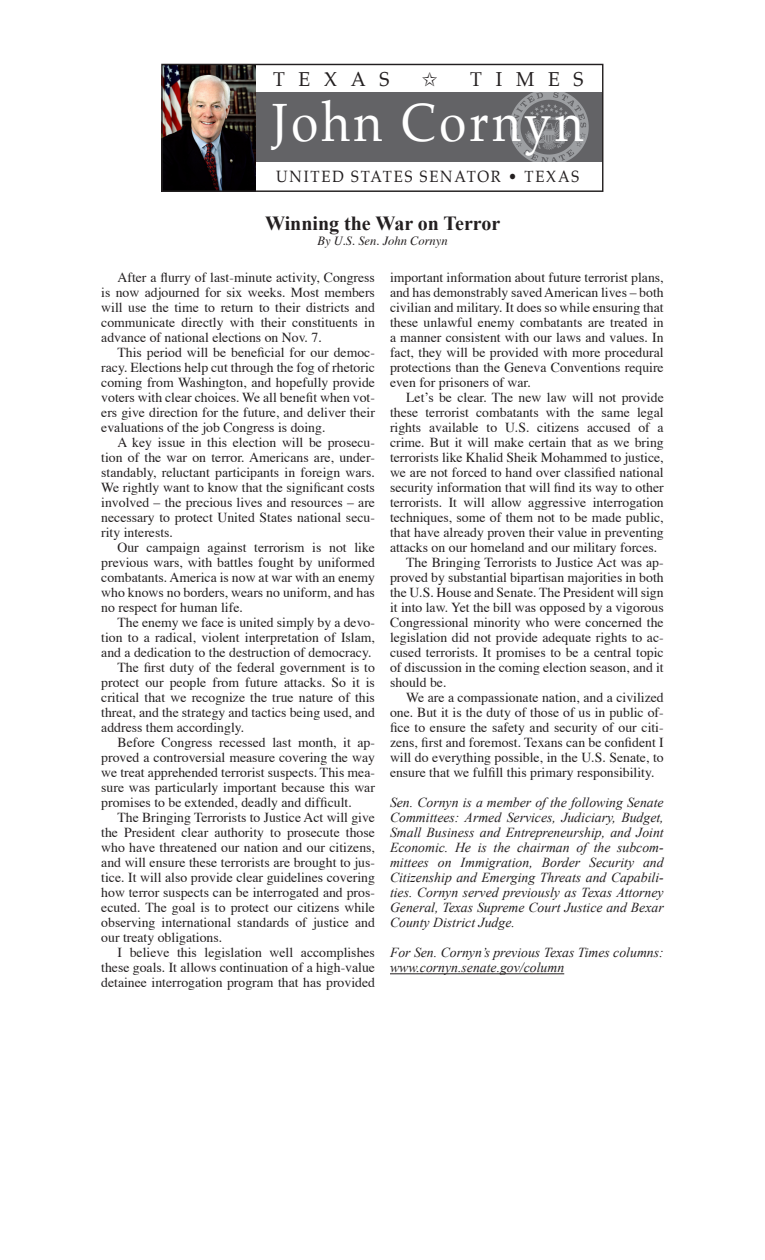
<style>
.page{position:relative;width:765px;height:1260px;background:#fff}
.page>*{position:absolute;margin:0;border:0;box-sizing:border-box;transform-origin:0 0}
.t1{font:52.75px "Palatino";letter-spacing:.07em;color:#fff;scale:.93 1}
.t2{font:700 20px "Times New Roman";color:#231f20}
.t3{font:19.75px "Palatino";letter-spacing:.71em;color:#231f20}
.t4{font:16px "Palatino";letter-spacing:.12em;color:#231f20;scale:.93 1}
.t5{font:13.75px/15px "Times";color:#231f20;text-align:justify}
.t6{font:italic 13.75px/15px "Times New Roman";color:#231f20;text-align:justify}
.t7{font:italic 12.5px "Times";color:#231f20}
</style>
<div class="page">
<div style="left:254px;top:93px;width:348px;height:69px;background:#636366"></div>
<img style="left:163px;top:66px;width:92px;height:124px">
<div style="left:161px;top:64px;width:442px;height:128px;border:1px solid #231f20"></div>
<img style="left:510px;top:93px;width:78px;height:69px">
<hr style="left:390px;top:973px;width:174px;height:1px;background:#231f20">
<p class="t3" style="left:273px;top:67px;width:118px">TEXAS</p>
<p class="t3" style="left:470px;top:67px;width:115px">TIMES</p>
<p class="t1" style="left:272px;top:89px;width:337px">John Cornyn</p>
<p class="t4" style="left:276px;top:166px;width:327px">UNITED STATES SENATOR • TEXAS</p>
<p class="t2" style="left:265px;top:212px;width:237px">Winning the War on Terror</p>
<p class="t7" style="left:317px;top:229px;width:132px">By U.S. Sen. John Cornyn</p>
<p class="t5" style="left:101px;top:268px;width:275px;text-indent:16px">After a flurry of last-minute activity, Congress is now adjourned for six weeks. Most members will use the time to return to their districts and communicate directly with their constituents in advance of national elections on Nov. 7.</p>
<p class="t5" style="left:101px;top:343px;width:275px;text-indent:16px">This period will be beneficial for our democ&shy;racy. Elections help cut through the fog of rhetoric coming from Washington, and hopefully provide voters with clear choices. We all benefit when vot&shy;ers give direction for the future, and deliver their evaluations of the job Congress is doing.</p>
<p class="t5" style="left:101px;top:433px;width:275px;text-indent:16px">A key issue in this election will be prosecu&shy;tion of the war on terror. Americans are, under&shy;standably, reluctant participants in foreign wars.<br>We rightly want to know that the significant costs involved – the precious lives and resources – are necessary to protect United States national secu&shy;rity interests.</p>
<p class="t5" style="left:101px;top:538px;width:275px;text-indent:16px">Our campaign against terrorism is not like previous wars, with battles fought by uniformed combatants. America is now at war with an enemy who knows no borders, wears no uniform, and has no respect for human life.</p>
<p class="t5" style="left:101px;top:613px;width:275px;text-indent:16px">The enemy we face is united simply by a devo&shy;tion to a radical, violent interpretation of Islam, and a dedication to the destruction of democracy.</p>
<p class="t5" style="left:101px;top:658px;width:275px;text-indent:16px">The first duty of the federal government is to protect our people from future attacks. So it is critical that we recognize the true nature of this threat, and the strategy and tactics being used, and address them accordingly.</p>
<p class="t5" style="left:101px;top:733px;width:275px;text-indent:16px">Before Congress recessed last month, it ap&shy;proved a controversial measure covering the way we treat apprehended terrorist suspects. This mea&shy;sure was particularly important because this war promises to be extended, deadly and difficult.</p>
<p class="t5" style="left:101px;top:808px;width:275px;text-indent:16px">The Bringing Terrorists to Justice Act will give the President clear authority to prosecute those who have threatened our nation and our citizens, and will ensure these terrorists are brought to jus&shy;tice. It will also provide clear guidelines covering how terror suspects can be interrogated and pros&shy;ecuted. The goal is to protect our citizens while observing international standards of justice and our treaty obligations.</p>
<p class="t5" style="left:101px;top:943px;width:275px;text-indent:16px">I believe this legislation well accomplishes these goals. It allows continuation of a high-value detainee interrogation program that has provided</p>
<p class="t5" style="left:390px;top:268px;width:275px">important information about future terrorist plans, and has demonstrably savedAmerican lives – both civilian and military. It does so while ensuring that these unlawful enemy combatants are treated in a manner consistent with our laws and values. In fact, they will be provided with more procedural protections than the Geneva Conventions require even for prisoners of war.</p>
<p class="t5" style="left:390px;top:388px;width:275px;text-indent:16px">Let’s be clear. The new law will not provide these terrorist combatants with the same legal rights available to U.S. citizens accused of a crime. But it will make certain that as we bring terrorists like Khalid Sheik Mohammed to justice, we are not forced to hand over classified national security information that will find its way to other terrorists. It will allow aggressive interrogation techniques, some of them not to be made public, that have already proven their value in preventing attacks on our homeland and our military forces.</p>
<p class="t5" style="left:390px;top:553px;width:275px;text-indent:16px">The Bringing Terrorists to Justice Act was ap&shy;proved by substantial bipartisan majorities in both the U.S. House and Senate. The President will sign it into law. Yet the bill was opposed by a vigorous Congressional minority who were concerned the legislation did not provide adequate rights to ac&shy;cused terrorists. It promises to be a central topic of discussion in the coming election season, and it should be.</p>
<p class="t5" style="left:390px;top:688px;width:275px;text-indent:16px">We are a compassionate nation, and a civilized one. But it is the duty of those of us in public of&shy;fice to ensure the safety and security of our citi&shy;zens, first and foremost. Texans can be confident I will do everything possible, in the U.S. Senate, to ensure that we fulfill this primary responsibility.</p>
<p class="t6" style="left:390px;top:794px;width:275px">Sen. Cornyn is a member of the following Senate Committees: Armed Services, Judiciary, Budget, Small Business and Entrepreneurship, and Joint Economic. He is the chairman of the subcom&shy;mittees on Immigration, Border Security and Citizenship and Emerging Threats and Capabili&shy;ties. Cornyn served previously as Texas Attorney General, Texas Supreme Court Justice and Bexar County District Judge.</p>
<p class="t6" style="left:390px;top:944px;width:275px;line-height:15.8px">For Sen. Cornyn’s previous Texas Times columns: www.cornyn.senate.gov/column</p>
</div>
